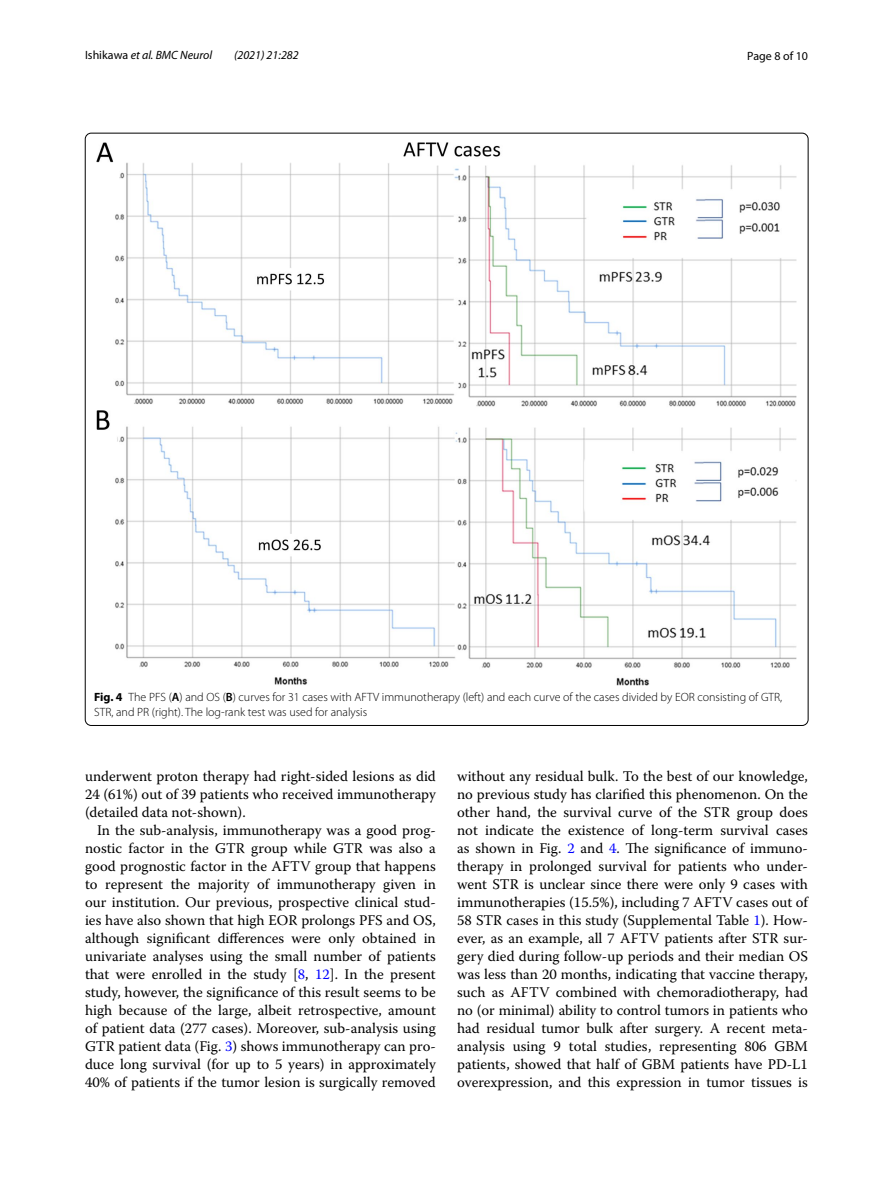
<style>
.page{position:relative;width:893px;height:1187px;background:#fff}
.page>*{position:absolute;margin:0;border:0;box-sizing:border-box;transform-origin:0 0}
.t1{font:14.7px/18px "Warnock Pro";color:#000;text-align:justify}
.t2{font:300 12px/15px "Myriad Pro";color:#000}
.t3{font:italic 12px "Myriad Pro";color:#000}
.t4{font:12px "Myriad Pro";color:#000}
.s1{font-style:normal}
.s2{font-weight:700}
.s3{font-weight:600}
.s4{color:#00f}
</style>
<div class="page">
<img style="left:96px;top:142px;width:701px;height:543px">
<p class="t3" style="left:85px;top:48px;width:129px"><span class="s1">Ishikawa</span> et al. BMC Neurol</p>
<p class="t3" style="left:234px;top:48px;width:66px">(2021) 21:282</p>
<p class="t4" style="left:747px;top:48px;width:62px">Page 8 of 10</p>
<p class="t2" style="left:94px;top:689px;width:689px"><span class="s2">Fig. 4</span> The PFS (<span class="s3">A</span>) and OS (<span class="s3">B</span>) curves for 31 cases with AFTV immunotherapy (left) and each curve of the cases divided by EOR consisting of GTR,<br>STR, and PR (right). The log-rank test was used for analysis</p>
<p class="t1" style="left:85px;top:766px;width:352px">underwent proton therapy had right-sided lesions as did 24 (61%) out of 39 patients who received immunotherapy (detailed data not-shown).</p>
<p class="t1" style="left:85px;top:820px;width:352px;text-indent:12px">In the sub-analysis, immunotherapy was a good prog&shy;nostic factor in the GTR group while GTR was also a good prognostic factor in the AFTV group that happens to represent the majority of immunotherapy given in our institution. Our previous, prospective clinical stud&shy;ies have also shown that high EOR prolongs PFS and OS, although significant differences were only obtained in univariate analyses using the small number of patients that were enrolled in the study [<span class="s4">8</span>, <span class="s4">12</span>]. In the present study, however, the significance of this result seems to be high because of the large, albeit retrospective, amount of patient data (277 cases). Moreover, sub-analysis using GTR patient data (Fig. <span class="s4">3</span>) shows immunotherapy can pro&shy;duce long survival (for up to 5 years) in approximately 40% of patients if the tumor lesion is surgically removed</p>
<p class="t1" style="left:457px;top:766px;width:352px">without any residual bulk. To the best of our knowledge, no previous study has clarified this phenomenon. On the other hand, the survival curve of the STR group does not indicate the existence of long-term survival cases as shown in Fig. <span class="s4">2</span> and <span class="s4">4</span>. The significance of immuno&shy;therapy in prolonged survival for patients who under&shy;went STR is unclear since there were only 9 cases with immunotherapies (15.5%), including 7 AFTV cases out of 58 STR cases in this study (Supplemental Table <span class="s4">1</span>). How&shy;ever, as an example, all 7 AFTV patients after STR sur&shy;gery died during follow-up periods and their median OS was less than 20 months, indicating that vaccine therapy, such as AFTV combined with chemoradiotherapy, had no (or minimal) ability to control tumors in patients who had residual tumor bulk after surgery. A recent meta&shy;analysis using 9 total studies, representing 806 GBM patients, showed that half of GBM patients have PD-L1 overexpression, and this expression in tumor tissues is</p>
</div>
